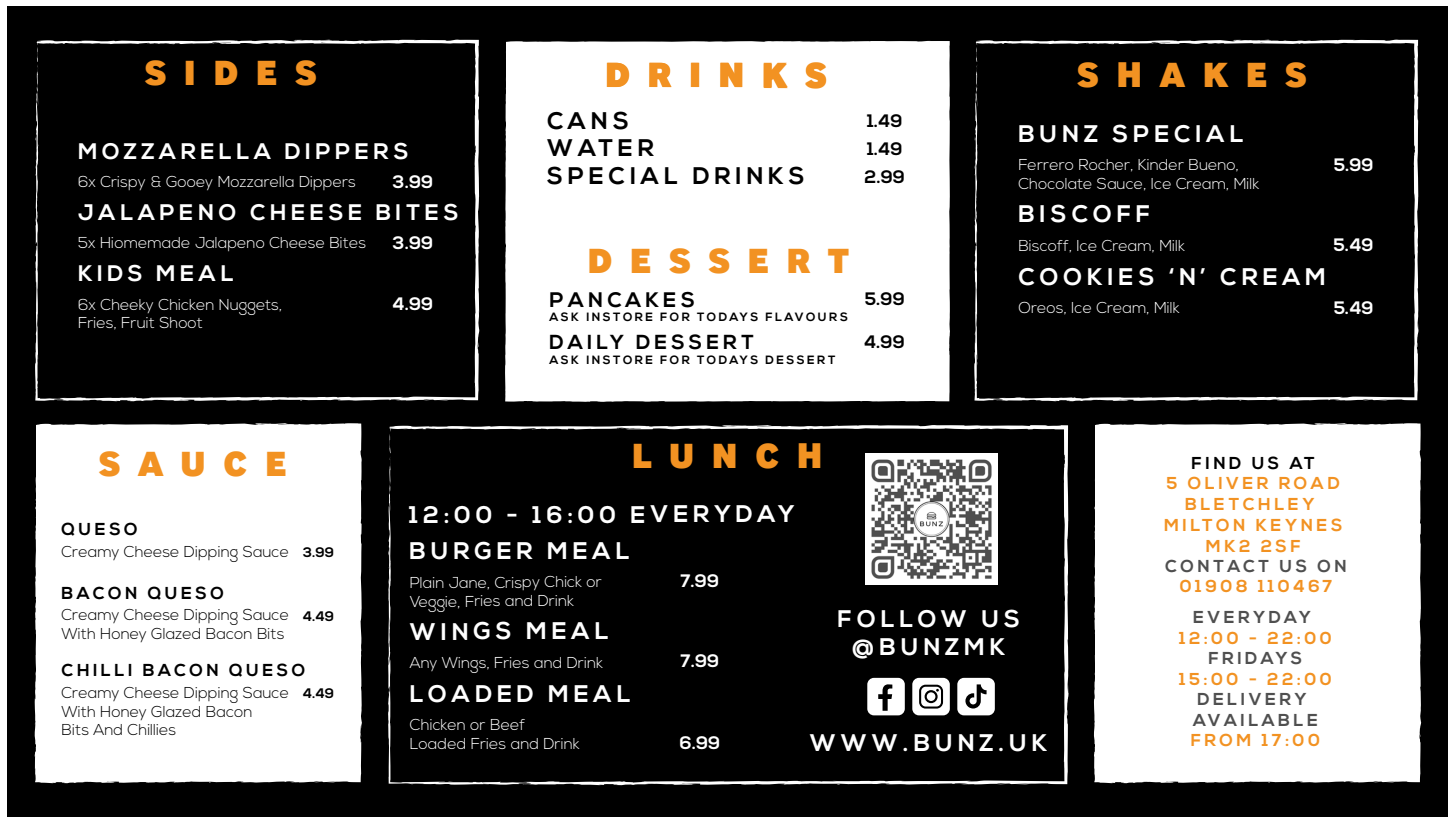
<style>
.page{position:relative;width:1454px;height:824px;background:#fff}
.page>*{position:absolute;margin:0;border:0;box-sizing:border-box;transform-origin:0 0}
.t1{font:900 36px "Inter Face Trial";letter-spacing:.5em;color:#f29222}
.t2{font:700 24px/28.8px "Nexa";letter-spacing:.2em;color:#fff;text-align:center}
.t3{font:700 24px "Nexa";letter-spacing:.2em;color:#000}
.t4{font:700 22.5px "Nexa";letter-spacing:.2em;color:#fff}
.t5{font:700 21px "Nexa";letter-spacing:.2em;color:#000}
.t6{font:700 20.25px "Nexa";letter-spacing:.2em;color:#000}
.t7{font:700 18px "Nexa";color:#fff}
.t8{font:700 18px "Nexa";color:#000}
.t9{font:700 17.25px/20.7px "Nexa";letter-spacing:.2em;color:#f29222;text-align:center}
.t10{font:700 17.25px/20.7px "Nexa";letter-spacing:.2em;color:#4f4f4f}
.t11{font:700 17.25px "Nexa";letter-spacing:.2em;color:#000}
.t12{font:300 15.75px/18.9px "Nexa";color:#fff}
.t13{font:300 15.75px/18.9px "Nexa";color:#000}
.t14{font:700 13.8px "Nexa";color:#000}
.t15{font:700 12px "Nexa";letter-spacing:.2em;color:#000}
.s1{font-weight:700;font-size:13.8px}
</style>
<div class="page">
<div style="left:7px;top:7px;width:1440px;height:810px;background:#000"></div>
<div style="left:1094px;top:423px;width:327px;height:360px;background:#fff"></div>
<svg style="left:1094px;top:572px;width:3px;height:6px"></svg>
<svg style="left:1143px;top:779px;width:3px;height:4px"></svg>
<svg style="left:1241px;top:778px;width:7px;height:5px"></svg>
<svg style="left:1094px;top:739px;width:3px;height:11px"></svg>
<svg style="left:1095px;top:424px;width:3px;height:24px"></svg>
<svg style="left:1095px;top:463px;width:2px;height:17px"></svg>
<svg style="left:1094px;top:528px;width:3px;height:11px"></svg>
<svg style="left:1265px;top:778px;width:11px;height:5px"></svg>
<div style="left:34px;top:423px;width:328px;height:360px;background:#fff"></div>
<svg style="left:35px;top:572px;width:3px;height:6px"></svg>
<svg style="left:84px;top:779px;width:3px;height:4px"></svg>
<svg style="left:182px;top:778px;width:7px;height:5px"></svg>
<svg style="left:35px;top:739px;width:3px;height:11px"></svg>
<svg style="left:36px;top:424px;width:3px;height:24px"></svg>
<svg style="left:36px;top:463px;width:3px;height:17px"></svg>
<svg style="left:35px;top:528px;width:3px;height:11px"></svg>
<svg style="left:206px;top:778px;width:11px;height:5px"></svg>
<svg style="left:388px;top:425px;width:680px;height:360px"></svg>
<svg style="left:388px;top:737px;width:2px;height:8px"></svg>
<svg style="left:388px;top:650px;width:3px;height:10px"></svg>
<svg style="left:647px;top:781px;width:4px;height:4px"></svg>
<svg style="left:797px;top:780px;width:10px;height:5px"></svg>
<svg style="left:512px;top:782px;width:16px;height:2px"></svg>
<svg style="left:389px;top:426px;width:3px;height:36px"></svg>
<svg style="left:389px;top:500px;width:2px;height:11px"></svg>
<svg style="left:388px;top:547px;width:1px;height:14px"></svg>
<svg style="left:388px;top:584px;width:3px;height:17px"></svg>
<svg style="left:832px;top:780px;width:8px;height:5px"></svg>
<img style="left:866px;top:453px;width:131px;height:131px">
<svg style="left:35px;top:39px;width:444px;height:362px"></svg>
<svg style="left:35px;top:214px;width:4px;height:8px"></svg>
<svg style="left:153px;top:397px;width:4px;height:4px"></svg>
<svg style="left:269px;top:397px;width:8px;height:4px"></svg>
<svg style="left:49px;top:398px;width:13px;height:3px"></svg>
<svg style="left:37px;top:41px;width:2px;height:28px"></svg>
<svg style="left:36px;top:98px;width:3px;height:9px"></svg>
<svg style="left:35px;top:134px;width:1px;height:12px"></svg>
<svg style="left:35px;top:163px;width:4px;height:13px"></svg>
<svg style="left:296px;top:397px;width:14px;height:4px"></svg>
<svg style="left:974px;top:39px;width:444px;height:362px"></svg>
<svg style="left:974px;top:214px;width:3px;height:8px"></svg>
<svg style="left:1092px;top:397px;width:4px;height:4px"></svg>
<svg style="left:1208px;top:397px;width:8px;height:4px"></svg>
<svg style="left:988px;top:398px;width:13px;height:3px"></svg>
<svg style="left:976px;top:41px;width:2px;height:28px"></svg>
<svg style="left:975px;top:98px;width:3px;height:9px"></svg>
<svg style="left:974px;top:134px;width:1px;height:12px"></svg>
<svg style="left:974px;top:163px;width:4px;height:13px"></svg>
<svg style="left:1235px;top:397px;width:13px;height:4px"></svg>
<div style="left:505px;top:41px;width:445px;height:361px;background:#fff"></div>
<svg style="left:505px;top:215px;width:2px;height:8px"></svg>
<svg style="left:740px;top:399px;width:8px;height:3px"></svg>
<svg style="left:518px;top:400px;width:13px;height:2px"></svg>
<svg style="left:506px;top:41px;width:1px;height:28px"></svg>
<svg style="left:505px;top:98px;width:2px;height:9px"></svg>
<svg style="left:505px;top:164px;width:2px;height:13px"></svg>
<svg style="left:767px;top:399px;width:13px;height:3px"></svg>
<h1 class="t1" style="left:145px;top:50px;width:173px">SIDES</h1>
<h3 class="t4" style="left:78px;top:138px;width:332px">MOZZARELLA DIPPERS</h3>
<p class="t12" style="left:78px;top:173px;width:280px">6x Crispy &amp; Gooey Mozzarella Dippers</p>
<p class="t7" style="left:393px;top:171px;width:42px">3.99</p>
<h3 class="t4" style="left:78px;top:199px;width:382px">JALAPENO CHEESE BITES</h3>
<p class="t12" style="left:78px;top:234px;width:290px">5x Hiomemade Jalapeno Cheese Bites</p>
<p class="t7" style="left:393px;top:232px;width:42px">3.99</p>
<h3 class="t4" style="left:78px;top:260px;width:157px">KIDS MEAL</h3>
<p class="t12" style="left:78px;top:295px;width:206px">6x Cheeky Chicken Nuggets,<br>Fries, Fruit Shoot</p>
<p class="t7" style="left:392px;top:293px;width:42px">4.99</p>
<h1 class="t1" style="left:605px;top:52px;width:223px">DRINKS</h1>
<h2 class="t3" style="left:547px;top:106px;width:83px">CANS</h2>
<p class="t8" style="left:867px;top:110px;width:37px">1.49</p>
<h2 class="t3" style="left:547px;top:134px;width:108px">WATER</h2>
<p class="t8" style="left:867px;top:138px;width:37px">1.49</p>
<h2 class="t3" style="left:547px;top:162px;width:259px">SPECIAL DRINKS</h2>
<p class="t8" style="left:864px;top:166px;width:42px">2.99</p>
<h1 class="t1" style="left:588px;top:238px;width:263px">DESSERT</h1>
<h3 class="t5" style="left:549px;top:287px;width:147px">PANCAKES</h3>
<p class="t15" style="left:549px;top:310px;width:300px">ASK INSTORE FOR TODAYS FLAVOURS</p>
<p class="t6" style="left:549px;top:331px;width:206px">DAILY DESSERT</p>
<p class="t15" style="left:549px;top:353px;width:287px">ASK INSTORE FOR TODAYS DESSERT</p>
<p class="t8" style="left:865px;top:288px;width:41px">5.99</p>
<p class="t8" style="left:864px;top:331px;width:42px">4.99</p>
<h1 class="t1" style="left:1077px;top:53px;width:231px">SHAKES</h1>
<h2 class="t2" style="left:1018px;top:120px;width:227px">BUNZ SPECIAL</h2>
<p class="t12" style="left:1018px;top:156px;width:242px">Ferrero Rocher, Kinder Bueno,<br>Chocolate Sauce, Ice Cream, Milk</p>
<p class="t7" style="left:1333px;top:154px;width:41px">5.99</p>
<h2 class="t2" style="left:1018px;top:200px;width:133px">BISCOFF</h2>
<p class="t12" style="left:1018px;top:236px;width:168px">Biscoff, Ice Cream, Milk</p>
<p class="t7" style="left:1333px;top:234px;width:42px">5.49</p>
<h2 class="t2" style="left:1018px;top:263px;width:309px">COOKIES ‘N’ CREAM</h2>
<p class="t12" style="left:1018px;top:299px;width:163px">Oreos, Ice Cream, Milk</p>
<p class="t7" style="left:1333px;top:297px;width:42px">5.49</p>
<h1 class="t1" style="left:99px;top:440px;width:189px">SAUCE</h1>
<p class="t11" style="left:62px;top:519px;width:78px">QUESO</p>
<p class="t13" style="left:62px;top:542px;width:274px">Creamy Cheese Dipping Sauce <span class="s1">3.99</span></p>
<p class="t11" style="left:62px;top:582px;width:164px">BACON QUESO</p>
<p class="t13" style="left:62px;top:606px;width:229px">Creamy Cheese Dipping Sauce<br>With Honey Glazed Bacon Bits</p>
<p class="t14" style="left:303px;top:608px;width:33px">4.49</p>
<p class="t11" style="left:62px;top:660px;width:245px">CHILLI BACON QUESO</p>
<p class="t13" style="left:62px;top:683px;width:229px">Creamy Cheese Dipping Sauce<br>With Honey Glazed Bacon<br>Bits And Chillies</p>
<p class="t14" style="left:303px;top:685px;width:33px">4.49</p>
<h1 class="t1" style="left:632px;top:433px;width:192px">LUNCH</h1>
<h2 class="t2" style="left:409px;top:501px;width:387px">12:00 - 16:00 EVERYDAY</h2>
<h2 class="t2" style="left:409px;top:537px;width:222px">BURGER MEAL</h2>
<p class="t12" style="left:410px;top:573px;width:194px">Plain Jane, Crispy Chick or<br>Veggie, Fries and Drink</p>
<p class="t7" style="left:680px;top:570px;width:40px">7.99</p>
<h2 class="t2" style="left:410px;top:617px;width:201px">WINGS MEAL</h2>
<p class="t12" style="left:410px;top:653px;width:195px">Any Wings, Fries and Drink</p>
<p class="t7" style="left:680px;top:650px;width:40px">7.99</p>
<h2 class="t2" style="left:410px;top:680px;width:223px">LOADED MEAL</h2>
<p class="t12" style="left:410px;top:716px;width:171px">Chicken or Beef<br>Loaded Fries and Drink</p>
<p class="t7" style="left:680px;top:732px;width:42px">6.99</p>
<h2 class="t2" style="left:837px;top:604px;width:184px">FOLLOW US @BUNZMK</h2>
<h2 class="t2" style="left:810px;top:729px;width:239px">WWW.BUNZ.UK</h2>
<p class="t11" style="left:1191px;top:453px;width:125px">FIND US AT</p>
<p class="t9" style="left:1164px;top:473px;width:180px">5 OLIVER ROAD<br>BLETCHLEY<br>MILTON KEYNES<br>MK2 2SF</p>
<p class="t10" style="left:1165px;top:556px;width:183px">CONTACT US ON</p>
<p class="t9" style="left:1179px;top:576px;width:154px">01908 110467</p>
<p class="t10" style="left:1193px;top:607px;width:119px">EVERYDAY</p>
<p class="t9" style="left:1179px;top:628px;width:154px">12:00 - 22:00</p>
<p class="t10" style="left:1208px;top:648px;width:95px">FRIDAYS</p>
<p class="t9" style="left:1179px;top:669px;width:154px">15:00 - 22:00</p>
<p class="t10" style="left:1193px;top:689px;width:126px">DELIVERY<br>AVAILABLE</p>
<p class="t9" style="left:1190px;top:730px;width:131px">FROM 17:00</p>
</div>
